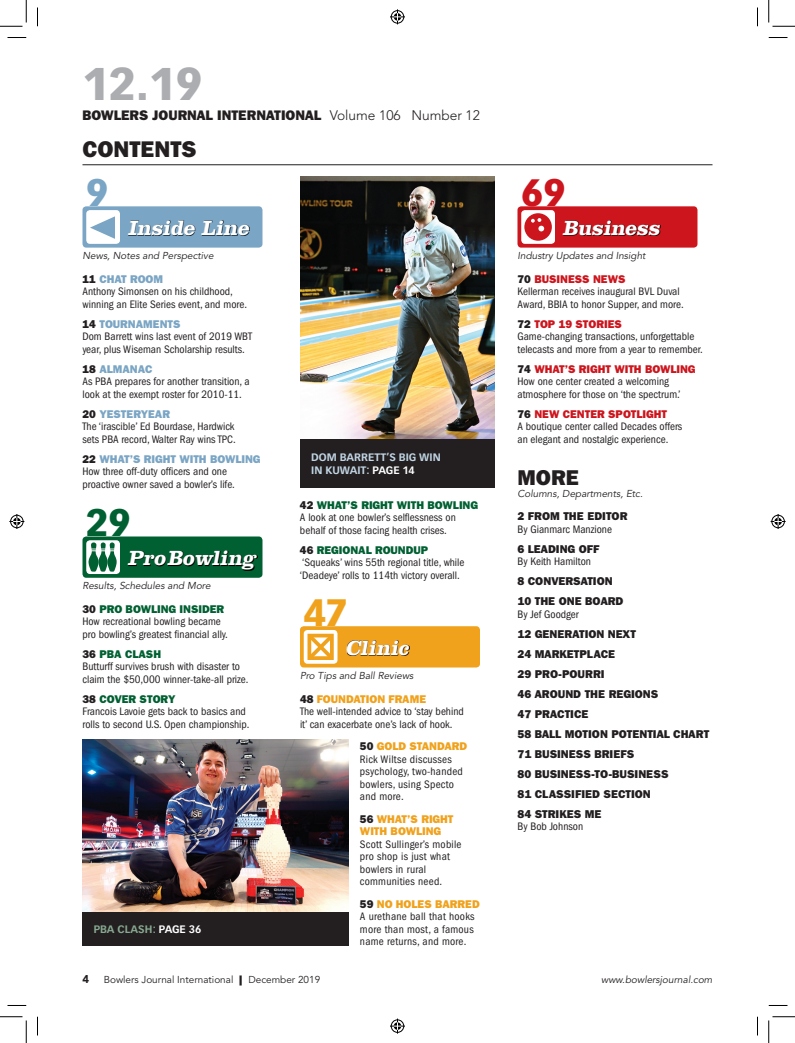
<style>
.page{position:relative;width:795px;height:1043px;background:#fff}
.page>*{position:absolute;margin:0;border:0;box-sizing:border-box;transform-origin:0 0}
.t1{font:900 45px "Vectora LH";color:#acadb1}
.t2{font:900 37.5px "Vectora LH";color:#006032}
.t3{font:900 37.5px "Vectora LH";color:#f0a21d}
.t4{font:900 37.5px "Vectora LH";color:#cd151d}
.t5{font:900 37.5px "Vectora LH";color:#7aa5c4}
.t6{font:800 22.5px "Franklin Gothic IT Cby BT";color:#231f20}
.t7{font:italic 700 21.25px "Clarendon";color:#fff}
.t8{font:800 21.25px "Franklin Gothic IT Cby BT";color:#231f20}
.t9{font:800 13.75px "Franklin Gothic IT Cby BT";color:#231f20}
.t10{font:condensed 11.25px/12.5px "Franklin Gothic";color:#231f20}
.t11{font:condensed 11.25px/12.5px "Franklin Gothic";letter-spacing:.02em;color:#231f20}
.t12{font:800 11.25px/20px "Franklin Gothic IT Cby BT";color:#231f20}
.t13{font:800 11.25px/12.5px "Franklin Gothic";color:#f0a21d}
.t14{font:900 11.25px "Avenir";color:#231f20}
.t15{font:700 10.62px/12.5px "Vectora LH";color:#c2d6e6}
.t16{font:700 10.62px "Vectora LH";letter-spacing:-.005em;color:#88a991}
.t17{font:italic 10px "Avenir";color:#231f20}
.t18{font:10px "Avenir";color:#231f20}
.s1{font-family:"Avenir";font-weight:300}
.s2{font-weight:800;font-stretch:normal}
.s3{font-weight:800;font-stretch:normal;color:#7aa5c4}
.s4{font-weight:800;font-stretch:normal;color:#006032}
.s5{color:#fff}
.s6{font-weight:800;font-stretch:normal;color:#f0a21d}
.s7{color:#231f20}
.s8{font-weight:800;font-stretch:normal;color:#cd151d}
.s9{font-weight:900}
</style>
<div class="page">
<div style="left:82px;top:206px;width:180px;height:42px;background:#7aa5c4;border-radius:4px"></div>
<div style="left:86px;top:210px;width:34px;height:34px;background:#fff;border-radius:4px"></div>
<img style="left:128px;top:221px;width:122px;height:15px">
<svg style="left:90px;top:216px;width:25px;height:23px"></svg>
<div style="left:82px;top:536px;width:180px;height:42px;background:#006032;border-radius:4px"></div>
<div style="left:86px;top:540px;width:34px;height:34px;background:#fff;border-radius:4px"></div>
<img style="left:128px;top:551px;width:130px;height:19px">
<img style="left:89px;top:543px;width:28px;height:28px">
<div style="left:300px;top:626px;width:180px;height:41px;background:#f0a21d;border-radius:4px"></div>
<svg style="left:304px;top:630px;width:34px;height:33px"></svg>
<img style="left:347px;top:640px;width:63px;height:15px">
<svg style="left:305px;top:631px;width:32px;height:32px"></svg>
<div style="left:517px;top:206px;width:180px;height:42px;background:#cd151d;border-radius:4px"></div>
<div style="left:521px;top:210px;width:34px;height:34px;background:#fff;border-radius:4px"></div>
<img style="left:563px;top:221px;width:98px;height:15px">
<div style="left:524px;top:213px;width:28px;height:28px;background:#cd151d;border-radius:50%"></div>
<svg style="left:531px;top:218px;width:13px;height:13px"></svg>
<hr style="left:82px;top:164px;width:630px;height:1px;background:#231f20">
<div style="left:82px;top:911px;width:267px;height:34px;background:#231f20"></div>
<img style="left:300px;top:176px;width:195px;height:263px">
<img style="left:82px;top:739px;width:267px;height:172px">
<div style="left:300px;top:439px;width:195px;height:49px;background:#231f20"></div>
<svg style="left:8px;top:37px;width:18px;height:1px"></svg>
<svg style="left:769px;top:37px;width:19px;height:1px"></svg>
<svg style="left:8px;top:1005px;width:18px;height:1px"></svg>
<svg style="left:769px;top:1005px;width:19px;height:1px"></svg>
<svg style="left:37px;top:8px;width:1px;height:18px"></svg>
<svg style="left:37px;top:1016px;width:1px;height:19px"></svg>
<svg style="left:757px;top:8px;width:1px;height:18px"></svg>
<svg style="left:757px;top:1016px;width:1px;height:19px"></svg>
<svg style="left:0;top:0;width:27px;height:27px"></svg>
<svg style="left:0;top:1016px;width:27px;height:26px"></svg>
<svg style="left:769px;top:0;width:26px;height:27px"></svg>
<svg style="left:769px;top:1016px;width:26px;height:26px"></svg>
<svg style="left:390px;top:9px;width:15px;height:15px"></svg>
<svg style="left:390px;top:1018px;width:15px;height:15px"></svg>
<svg style="left:9px;top:514px;width:15px;height:15px"></svg>
<svg style="left:771px;top:514px;width:15px;height:15px"></svg>
<h1 class="t1" style="left:82px;top:55px;width:121px">12.19</h1>
<p class="t9" style="left:82px;top:106px;width:399px">BOWLERS JOURNAL INTERNATIONAL <span class="s1">Volume 106 Number 12</span></p>
<h3 class="t6" style="left:82px;top:135px;width:116px">CONTENTS</h3>
<h2 class="t5" style="left:86px;top:169px;width:24px">9</h2>
<h3 class="t7" style="left:128px;top:215px;width:127px">Inside Line</h3>
<p class="t17" style="left:82px;top:250px;width:133px">News, Notes and Perspective</p>
<p class="t10" style="left:82px;top:273px;width:166px"><span class="s2">11</span> <span class="s3">CHAT ROOM<br></span>Anthony Simonsen on his childhood, winning an Elite Series event, and more.</p>
<p class="t10" style="left:82px;top:318px;width:171px"><span class="s2">14</span> <span class="s3">TOURNAMENTS<br></span>Dom Barrett wins last event of 2019 WBT year, plus Wiseman Scholarship results.</p>
<p class="t10" style="left:82px;top:363px;width:169px"><span class="s2">18</span> <span class="s3">ALMANAC<br></span>As PBA prepares for another transition, a look at the exempt roster for 2010-11.</p>
<p class="t10" style="left:82px;top:408px;width:155px"><span class="s2">20</span> <span class="s3">YESTERYEAR<br></span>The ‘irascible’ Ed Bourdase, Hardwick sets PBA record, Walter Ray wins TPC.</p>
<p class="t10" style="left:82px;top:453px;width:180px"><span class="s2">22</span> <span class="s3">WHAT’S RIGHT WITH BOWLING<br></span>How three off-duty officers and one proactive owner saved a bowler’s life.</p>
<h2 class="t2" style="left:86px;top:499px;width:46px">29</h2>
<h3 class="t7" style="left:128px;top:545px;width:134px">ProBowling</h3>
<p class="t17" style="left:82px;top:580px;width:130px">Results, Schedules and More</p>
<p class="t10" style="left:82px;top:603px;width:147px"><span class="s2">30</span> <span class="s4">PRO BOWLING INSIDER<br></span>How recreational bowling became pro bowling’s greatest financial ally.</p>
<p class="t10" style="left:82px;top:648px;width:168px"><span class="s2">36</span> <span class="s4">PBA CLASH<br></span>Butturff survives brush with disaster to claim the $50,000 winner-take-all prize.</p>
<p class="t10" style="left:82px;top:693px;width:169px"><span class="s2">38</span> <span class="s4">COVER STORY<br></span>Francois Lavoie gets back to basics and rolls to second U.S. Open championship.</p>
<p class="t16" style="left:94px;top:922px;width:109px">PBA CLASH: <span class="s5">PAGE 36</span></p>
<p class="t15" style="left:311px;top:451px;width:131px">DOM BARRETT’S BIG WIN<br>IN KUWAIT: <span class="s5">PAGE 14</span></p>
<p class="t10" style="left:300px;top:499px;width:180px"><span class="s2">42</span> <span class="s4">WHAT’S RIGHT WITH BOWLING<br></span>A look at one bowler’s selflessness on behalf of those facing health crises.</p>
<p class="t10" style="left:300px;top:544px;width:166px"><span class="s2">46</span> <span class="s4">REGIONAL ROUNDUP </span>‘Squeaks’ wins 55th regional title, while ‘Deadeye’ rolls to 114th victory overall.</p>
<h2 class="t3" style="left:304px;top:589px;width:46px">47</h2>
<h3 class="t7" style="left:345px;top:635px;width:69px">Clinic</h3>
<p class="t17" style="left:300px;top:669px;width:115px">Pro Tips and Ball Reviews</p>
<p class="t10" style="left:300px;top:692px;width:166px"><span class="s2">48</span> <span class="s6">FOUNDATION FRAME<br></span>The well-intended advice to ‘stay behind it’ can exacerbate one’s lack of hook.</p>
<p class="t11" style="left:360px;top:740px;width:109px"><span class="s2">50</span> <span class="s6">GOLD STANDARD<br></span>Rick Wiltse discusses psychology, two-handed bowlers, using Specto and more.</p>
<p class="t13" style="left:360px;top:812px;width:95px"><span class="s7">56</span> WHAT’S RIGHT<br>WITH BOWLING</p>
<p class="t11" style="left:360px;top:837px;width:103px">Scott Sullinger’s mobile pro shop is just what bowlers in rural communities need.</p>
<p class="t11" style="left:360px;top:897px;width:121px"><span class="s2">59</span> <span class="s6">NO HOLES BARRED<br></span>A urethane ball that hooks more than most, a famous name returns, and more.</p>
<h2 class="t4" style="left:521px;top:169px;width:46px">69</h2>
<h3 class="t7" style="left:562px;top:215px;width:103px">Business</h3>
<p class="t17" style="left:517px;top:250px;width:130px">Industry Updates and Insight</p>
<p class="t10" style="left:518px;top:273px;width:168px"><span class="s2">70</span> <span class="s8">BUSINESS NEWS<br></span>Kellerman receives inaugural BVL Duval<br>Award, BBIA t o honor Supper, and more.</p>
<p class="t10" style="left:518px;top:318px;width:187px"><span class="s2">72</span> <span class="s8">TOP 19 STORIES<br></span>Game-changing transactions, unforgettable telecasts and more from a year to remember.</p>
<p class="t10" style="left:518px;top:363px;width:180px"><span class="s2">74</span> <span class="s8">WHAT’S RIGHT WITH BOWLING<br></span>How one center created a welcoming atmosphere for those on ‘the spectrum.’</p>
<p class="t10" style="left:518px;top:408px;width:166px"><span class="s2">76</span> <span class="s8">NEW CENTER SPOTLIGHT<br></span>A boutique center called Decades offers an elegant and nostalgic experience.</p>
<h3 class="t8" style="left:518px;top:464px;width:63px">MORE</h3>
<p class="t17" style="left:518px;top:487px;width:127px">Columns, Departments, Etc.</p>
<p class="t12" style="left:518px;top:506px;width:111px">2 FROM THE EDITOR</p>
<p class="t10" style="left:518px;top:523px;width:96px">By Gianmarc Manzione</p>
<p class="t12" style="left:518px;top:538px;width:84px">6 LEADING OFF</p>
<p class="t10" style="left:518px;top:555px;width:75px">By Keith Hamilton</p>
<p class="t12" style="left:518px;top:571px;width:107px">8 CONVERSATION<br>10 THE ONE BOARD</p>
<p class="t10" style="left:518px;top:608px;width:63px">By Jef Goodger</p>
<p class="t12" style="left:518px;top:623px;width:193px">12 GENERATION NEXT<br>24 MARKETPLACE<br>29 PRO-POURRI<br>46 AROUND THE REGIONS<br>47 PRACTICE<br>58 BALL MOTION POTENTIAL CHART<br>71 BUSINESS BRIEFS<br>80 BUSINESS-TO-BUSINESS<br>81 CLASSIFIED SECTION<br>84 STRIKES ME</p>
<p class="t10" style="left:518px;top:820px;width:67px">By Bob Johnson</p>
<p class="t14" style="left:82px;top:971px;width:8px">4</p>
<p class="t18" style="left:104px;top:973px;width:218px">Bowlers Journal International <span class="s9">|</span> December 2019</p>
<p class="t17" style="left:601px;top:973px;width:113px">www.bowlersjournal.com</p>
</div>
